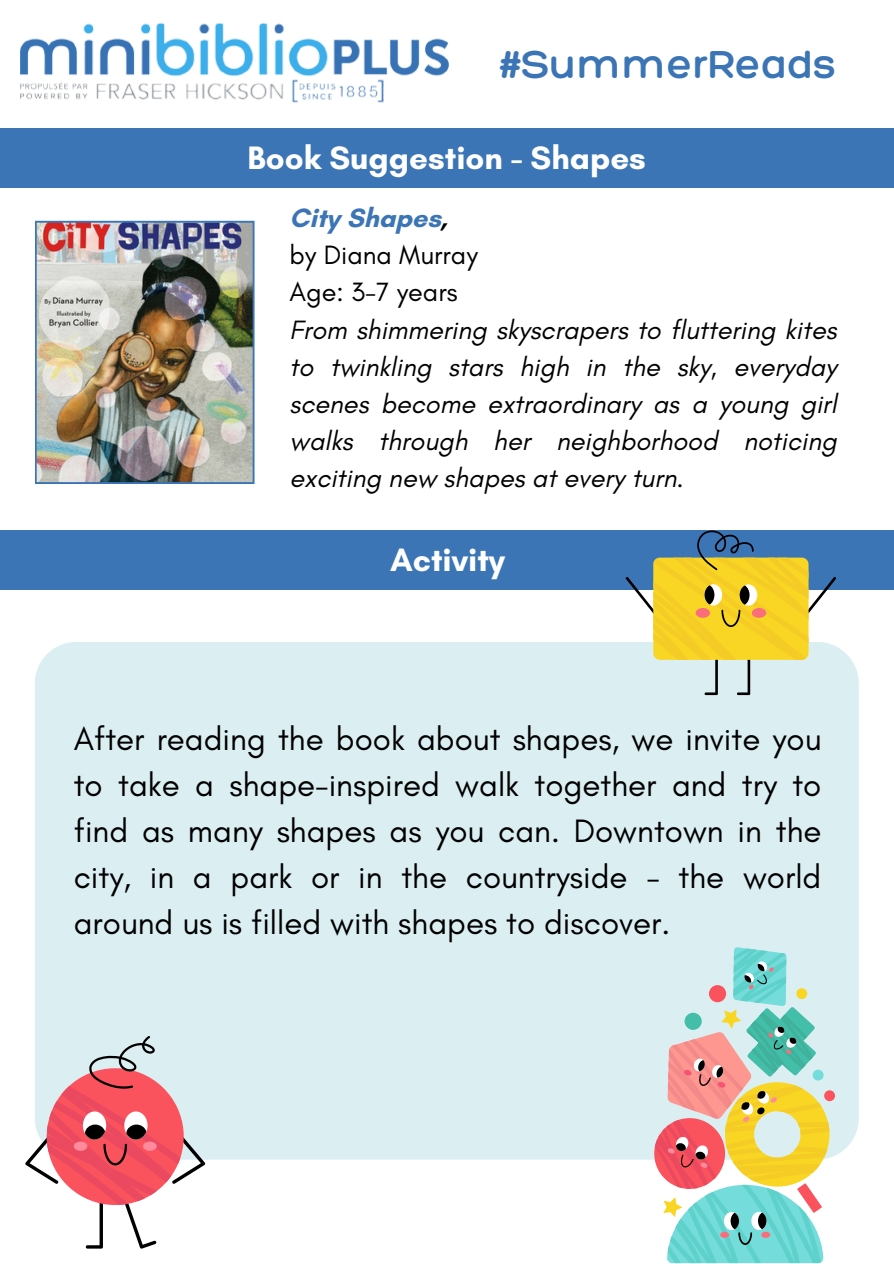
<style>
.page{position:relative;width:894px;height:1264px;background:#fff}
.page>*{position:absolute;margin:0;border:0;box-sizing:border-box;transform-origin:0 0}
.t1{font:300 42.3px "Hero";color:#3b75b5}
.t2{font:33px/46.2px "Glacial Indifference";color:#000;text-align:justify}
.t3{font:700 33px "Glacial Indifference";color:#fff}
.t4{font:italic 27px/37.2px "Glacial Indifference";color:#000;text-align:justify}
.t5{font:27px "Glacial Indifference";color:#000}
.t6{font:700 27px "Glacial Indifference";color:#3b75b5}
.s1{color:#000}
</style>
<div class="page">
<div style="left:443px;top:128px;width:450px;height:60px;background:#3b75b5"></div>
<div style="left:0;top:128px;width:449px;height:60px;background:#3b75b5"></div>
<img style="left:35px;top:221px;width:219px;height:263px">
<img style="left:20px;top:23px;width:429px;height:80px">
<div style="left:444px;top:530px;width:449px;height:60px;background:#3b75b5"></div>
<div style="left:0;top:530px;width:450px;height:60px;background:#3b75b5"></div>
<div style="left:35px;top:642px;width:823px;height:517px;background:#dbeff3"></div>
<svg style="left:654px;top:947px;width:182px;height:316px"></svg>
<svg style="left:25px;top:1035px;width:187px;height:213px"></svg>
<svg style="left:625px;top:530px;width:210px;height:165px"></svg>
<h2 class="t1" style="left:500px;top:38px;width:338px">#SummerReads</h2>
<p class="t3" style="left:247px;top:137px;width:400px">Book Suggestion - Shapes</p>
<p class="t6" style="left:289px;top:201px;width:160px">City Shapes<span class="s1">,</span></p>
<p class="t5" style="left:289px;top:239px;width:190px">by Diana Murray</p>
<p class="t5" style="left:289px;top:276px;width:169px">Age: 3-7 years</p>
<p class="t4" style="left:289px;top:310px;width:548px">From shimmering skyscrapers to fluttering kites to twinkling stars high in the sky, everyday scenes become extraordinary as a young girl walks through her neighborhood noticing exciting new shapes at every turn.</p>
<p class="t3" style="left:390px;top:539px;width:116px">Activity</p>
<p class="t2" style="left:74px;top:715px;width:749px">After reading the book about shapes, we invite you to take a shape-inspired walk together and try to find as many shapes as you can. Downtown in the city, in a park or in the countryside - the world around us is filled with shapes to discover.</p>
</div>
